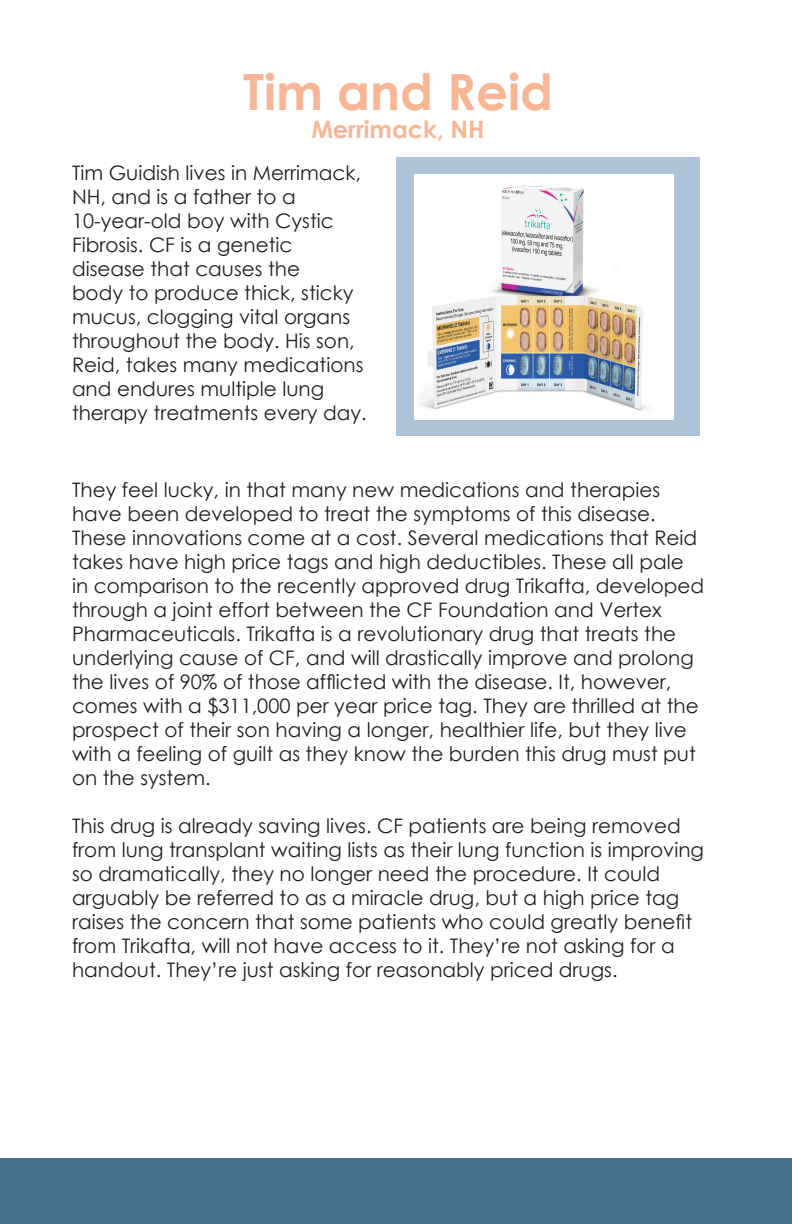
<style>
.page{position:relative;width:792px;height:1224px;background:#fff}
.page>*{position:absolute;margin:0;border:0;box-sizing:border-box;transform-origin:0 0}
.t1{font:700 50px "Century Gothic";color:#f9b695}
.t2{font:700 24px "Century Gothic";color:#f9b695}
.t3{font:20px/24px "Century Gothic";color:#231f20}
</style>
<div class="page">
<div style="left:0;top:1158px;width:792px;height:66px;background:#46708e"></div>
<div style="left:396px;top:158px;width:304px;height:278px;background:#adc3d8"></div>
<img style="left:415px;top:174px;width:259px;height:245px">
<p class="t1" style="left:243px;top:53px;width:311px">Tim and Reid</p>
<p class="t2" style="left:311px;top:111px;width:175px">Merrimack, NH</p>
<p class="t3" style="left:72px;top:160px;width:296px">Tim Guidish lives in Merrimack,<br>NH, and is a father to a<br>10-year-old boy with Cystic<br>Fibrosis. CF is a genetic disease that causes the<br>body to produce thick, sticky mucus, clogging vital organs throughout the body. His son,<br>Reid, takes many medications and endures multiple lung therapy treatments every day.</p>
<p class="t3" style="left:72px;top:477px;width:634px">They feel lucky, in that many new medications and therapies have been developed to treat the symptoms of this disease.<br>These innovations come at a cost. Several medications that Reid takes have high price tags and high deductibles. These all pale in comparison to the recently approved drug Trikafta, developed through a joint effort between the CF Foundation and Vertex Pharmaceuticals. Trikafta is a revolutionary drug that treats the underlying cause of CF, and will drastically improve and prolong the lives of 90% of those afflicted with the disease. It, however, comes with a $311,000 per year price tag. They are thrilled at the prospect of their son having a longer, healthier life, but they live with a feeling of guilt as they know the burden this drug must put on the system.</p>
<p class="t3" style="left:72px;top:813px;width:634px">This drug is already saving lives. CF patients are being removed from lung transplant waiting lists as their lung function is improving so dramatically, they no longer need the procedure. It could arguably be referred to as a miracle drug, but a high price tag raises the concern that some patients who could greatly benefit from Trikafta, will not have access to it. They’re not asking for a handout. They’re just asking for reasonably priced drugs.</p>
</div>
